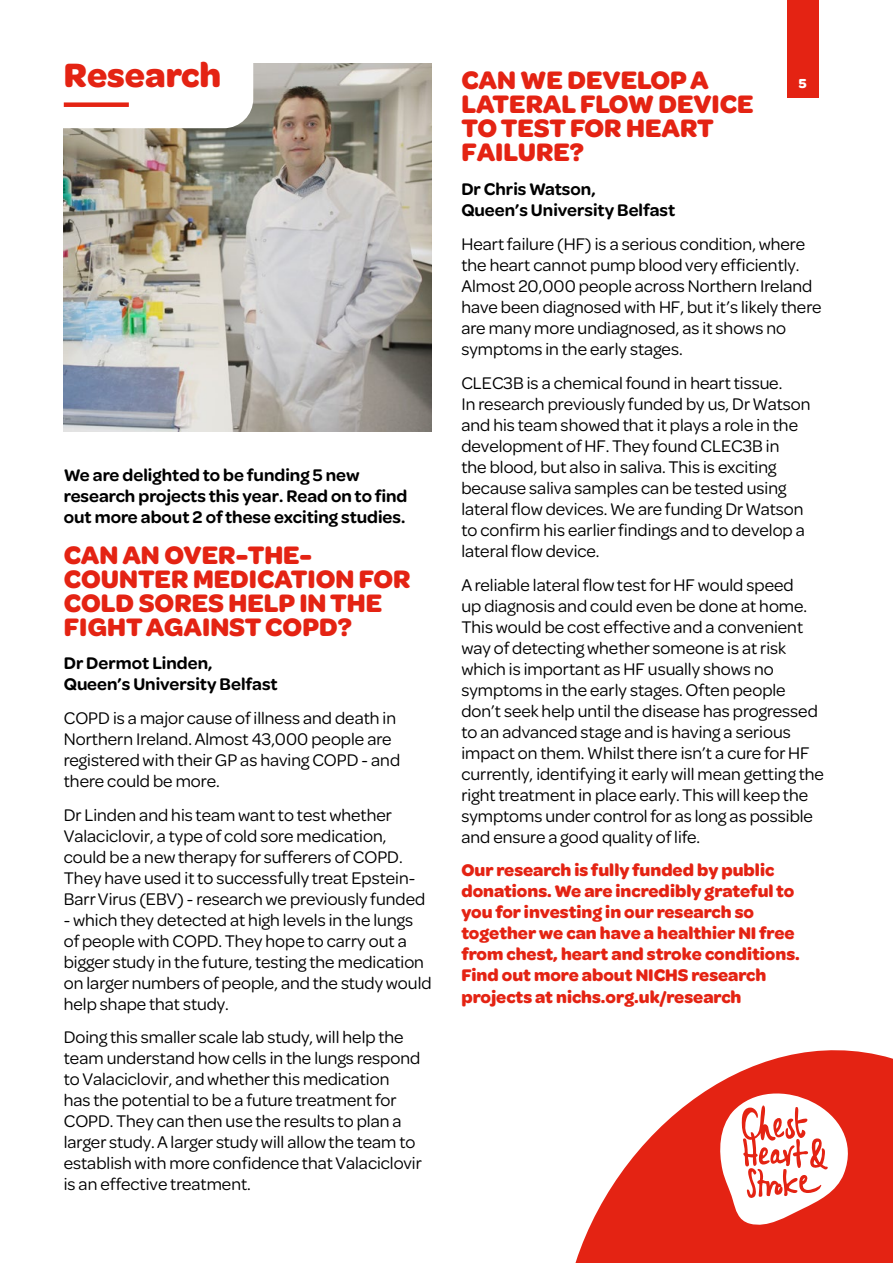
<style>
.page{position:relative;width:893px;height:1263px;background:#fff}
.page>*{position:absolute;margin:0;border:0;box-sizing:border-box;transform-origin:0 0}
.t1{font:700 36px "Omnes";color:#e42313}
.t2{font:700 27px/24px "Omnes";color:#e42313}
.t3{font:18px/21px "Omnes";color:#000}
.t4{font:700 18px/21px "Omnes";color:#e42313}
.t5{font:600 18px/21px "Omnes";color:#000}
.t6{font:700 13.95px "Omnes";color:#fff}
</style>
<div class="page">
<svg style="left:575px;top:1050px;width:318px;height:213px;fill:#e42313"></svg>
<svg style="left:718px;top:1067px;width:150px;height:161px"></svg>
<img style="left:64px;top:64px;width:368px;height:368px">
<svg style="left:63px;top:64px;width:190px;height:64px"></svg>
<div style="left:64px;top:102px;width:65px;height:5px;background:#e42313"></div>
<div style="left:787px;top:0;width:32px;height:98px;background:#e42313"></div>
<h1 class="t1" style="left:64px;top:50px;width:159px">Research</h1>
<p class="t5" style="left:64px;top:463px;width:345px">We are delighted to be funding 5 new research projects this year. Read on to find out more about 2 of these exciting studies.</p>
<h2 class="t2" style="left:64px;top:541px;width:348px">CAN AN OVER-THE-<br>COUNTER MEDICATION FOR<br>COLD SORES HELP IN THE<br>FIGHT AGAINST COPD?</h2>
<p class="t5" style="left:64px;top:652px;width:215px">Dr Dermot Linden,<br>Queen’s University Belfast</p>
<p class="t3" style="left:64px;top:707px;width:338px">COPD is a major cause of illness and death in Northern Ireland. Almost 43,000 people are registered with their GP as having COPD - and there could be more.</p>
<p class="t3" style="left:64px;top:803px;width:363px">Dr Linden and his team want to test whether Valaciclovir, a type of cold sore medication, could be a new therapy for sufferers of COPD.<br>They have used it to successfully treat Epstein-Barr Virus (EBV) - research we previously funded</p>
<p class="t3" style="left:64px;top:908px;width:369px">- which they detected at high levels in the lungs of people with COPD. They hope to carry out a bigger study in the future, testing the medication on larger numbers of people, and the study would help shape that study.</p>
<p class="t3" style="left:64px;top:1026px;width:360px">Doing this smaller scale lab study, will help the team understand how cells in the lungs respond to Valaciclovir, and whether this medication<br>has the potential to be a future treatment for COPD. They can then use the results to plan a larger study. A larger study will allow the team to establish with more confidence that Valaciclovir is an effective treatment.</p>
<h2 class="t2" style="left:461px;top:67px;width:294px">CAN WE DEVELOP A<br>LATERAL FLOW DEVICE<br>TO TEST FOR HEART<br>FAILURE?</h2>
<p class="t5" style="left:461px;top:178px;width:215px">Dr Chris Watson,<br>Queen’s University Belfast</p>
<p class="t3" style="left:461px;top:232px;width:362px">Heart failure (HF) is a serious condition, where the heart cannot pump blood very efficiently.<br>Almost 20,000 people across Northern Ireland have been diagnosed with HF, but it’s likely there are many more undiagnosed, as it shows no symptoms in the early stages.</p>
<p class="t3" style="left:461px;top:371px;width:351px">CLEC3B is a chemical found in heart tissue.<br>In research previously funded by us, Dr Watson and his team showed that it plays a role in the development of HF. They found CLEC3B in<br>the blood, but also in saliva. This is exciting because saliva samples can be tested using lateral flow devices. We are funding Dr Watson to confirm his earlier findings and to develop a lateral flow device.</p>
<p class="t3" style="left:461px;top:573px;width:364px">A reliable lateral flow test for HF would speed<br>up diagnosis and could even be done at home.<br>This would be cost effective and a convenient way of detecting whether someone is at risk which is important as HF usually shows no symptoms in the early stages. Often people don’t seek help until the disease has progressed to an advanced stage and is having a serious impact on them. Whilst there isn’t a cure for HF currently, identifying it early will mean getting the right treatment in place early. This will keep the symptoms under control for as long as possible and ensure a good quality of life.</p>
<p class="t4" style="left:461px;top:859px;width:340px">Our research is fully funded by public donations. We are incredibly grateful to you for investing in our research so together we can have a healthier NI free from chest, heart and stroke conditions.<br>Find out more about NICHS research projects at nichs.org.uk/research</p>
<p class="t6" style="left:799px;top:74px;width:9px">5</p>
</div>
